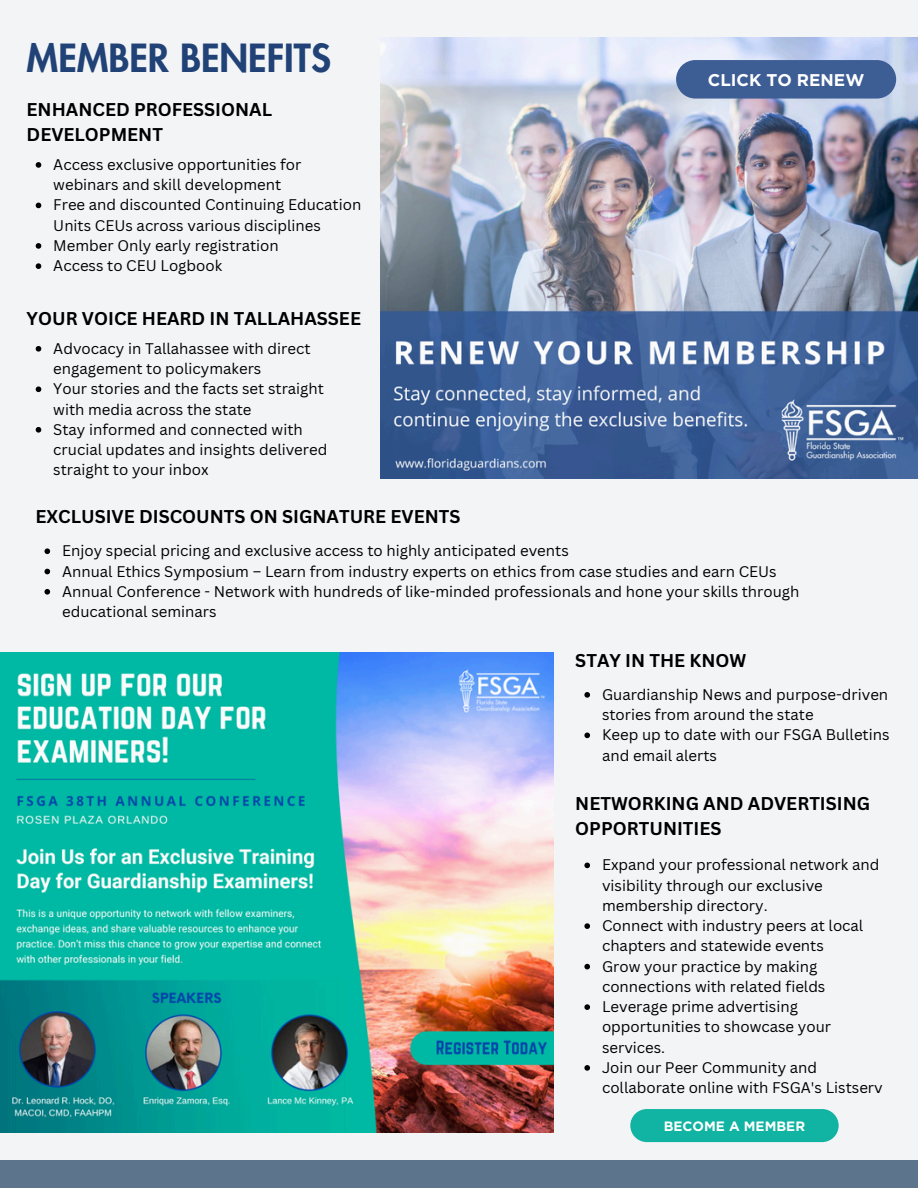
<style>
.page{position:relative;width:918px;height:1188px;background:#f3f4f6}
.page>*{position:absolute;margin:0;border:0;box-sizing:border-box;transform-origin:0 0}
.t1{font:800 37.95px "Futura LT Pro";color:#214276}
.t2{font:700 18px/24.8px "Canva Sans";color:#000}
.t3{font:700 16.95px "Gotham";color:#fff}
.t4{font:15px/20.2px "Canva Sans";color:#000}
.t5{font:700 13.5px "Gotham";color:#fff}
</style>
<div class="page">
<img style="left:0;top:652px;width:554px;height:481px">
<img style="left:380px;top:37px;width:538px;height:441px">
<svg style="left:676px;top:60px;width:220px;height:39px;background:#446399"></svg>
<div style="left:0;top:1160px;width:918px;height:28px;background:#5d748d"></div>
<svg style="left:36px;top:162px;width:5px;height:6px"></svg>
<svg style="left:36px;top:203px;width:5px;height:5px"></svg>
<svg style="left:36px;top:243px;width:5px;height:6px"></svg>
<svg style="left:36px;top:263px;width:5px;height:6px"></svg>
<svg style="left:36px;top:346px;width:5px;height:6px"></svg>
<svg style="left:36px;top:386px;width:5px;height:6px"></svg>
<svg style="left:36px;top:427px;width:5px;height:6px"></svg>
<svg style="left:44px;top:548px;width:6px;height:6px"></svg>
<svg style="left:44px;top:569px;width:6px;height:5px"></svg>
<svg style="left:44px;top:589px;width:6px;height:6px"></svg>
<svg style="left:584px;top:692px;width:6px;height:6px"></svg>
<svg style="left:584px;top:733px;width:6px;height:5px"></svg>
<svg style="left:584px;top:863px;width:6px;height:5px"></svg>
<svg style="left:584px;top:923px;width:6px;height:6px"></svg>
<svg style="left:584px;top:964px;width:6px;height:5px"></svg>
<svg style="left:584px;top:1004px;width:6px;height:6px"></svg>
<svg style="left:584px;top:1065px;width:6px;height:6px"></svg>
<div style="left:630px;top:1109px;width:209px;height:33px;background:#11b3a2;border-radius:17px"></div>
<h2 class="t1" style="left:27px;top:41px;width:306px">MEMBER BENEFITS</h2>
<h1 class="t3" style="left:708px;top:70px;width:158px">CLICK TO RENEW</h1>
<p class="t2" style="left:27px;top:97px;width:247px">ENHANCED PROFESSIONAL<br>DEVELOPMENT</p>
<p class="t4" style="left:53px;top:154px;width:250px">Access exclusive opportunities for webinars and skill development</p>
<p class="t4" style="left:53px;top:195px;width:310px">Free and discounted Continuing Education<br>Units CEUs across various disciplines</p>
<p class="t4" style="left:53px;top:235px;width:227px">Member Only early registration</p>
<h2 class="t4" style="left:53px;top:255px;width:170px">Access to CEU Logbook</h2>
<p class="t2" style="left:27px;top:305px;width:336px">YOUR VOICE HEARD IN TALLAHASSEE</p>
<p class="t4" style="left:53px;top:338px;width:259px">Advocacy in Tallahassee with direct engagement to policymakers</p>
<p class="t4" style="left:53px;top:378px;width:272px">Your stories and the facts set straight with media across the state</p>
<p class="t4" style="left:53px;top:419px;width:276px">Stay informed and connected with crucial updates and insights delivered straight to your inbox</p>
<h3 class="t2" style="left:35px;top:504px;width:427px">EXCLUSIVE DISCOUNTS ON SIGNATURE EVENTS</h3>
<h2 class="t4" style="left:62px;top:540px;width:508px">Enjoy special pricing and exclusive access to highly anticipated events</h2>
<p class="t4" style="left:62px;top:561px;width:716px">Annual Ethics Symposium – Learn from industry experts on ethics from case studies and earn CEUs</p>
<p class="t4" style="left:62px;top:581px;width:739px">Annual Conference - Network with hundreds of like-minded professionals and hone your skills through educational seminars</p>
<p class="t2" style="left:575px;top:648px;width:172px">STAY IN THE KNOW</p>
<p class="t4" style="left:602px;top:684px;width:288px">Guardianship News and purpose-driven stories from around the state</p>
<h2 class="t4" style="left:602px;top:724px;width:289px">Keep up to date with our FSGA Bulletins and email alerts</h2>
<p class="t2" style="left:575px;top:791px;width:296px">NETWORKING AND ADVERTISING<br>OPPORTUNITIES</p>
<p class="t4" style="left:602px;top:855px;width:279px">Expand your professional network and visibility through our exclusive membership directory.</p>
<h2 class="t4" style="left:602px;top:915px;width:263px">Connect with industry peers at local chapters and statewide events</h2>
<p class="t4" style="left:602px;top:956px;width:225px">Grow your practice by making connections with related fields</p>
<p class="t4" style="left:602px;top:996px;width:231px">Leverage prime advertising opportunities to showcase your services.</p>
<p class="t4" style="left:602px;top:1057px;width:282px">Join our Peer Community and collaborate online with FSGA's Listserv</p>
<p class="t5" style="left:664px;top:1118px;width:143px">BECOME A MEMBER</p>
</div>
